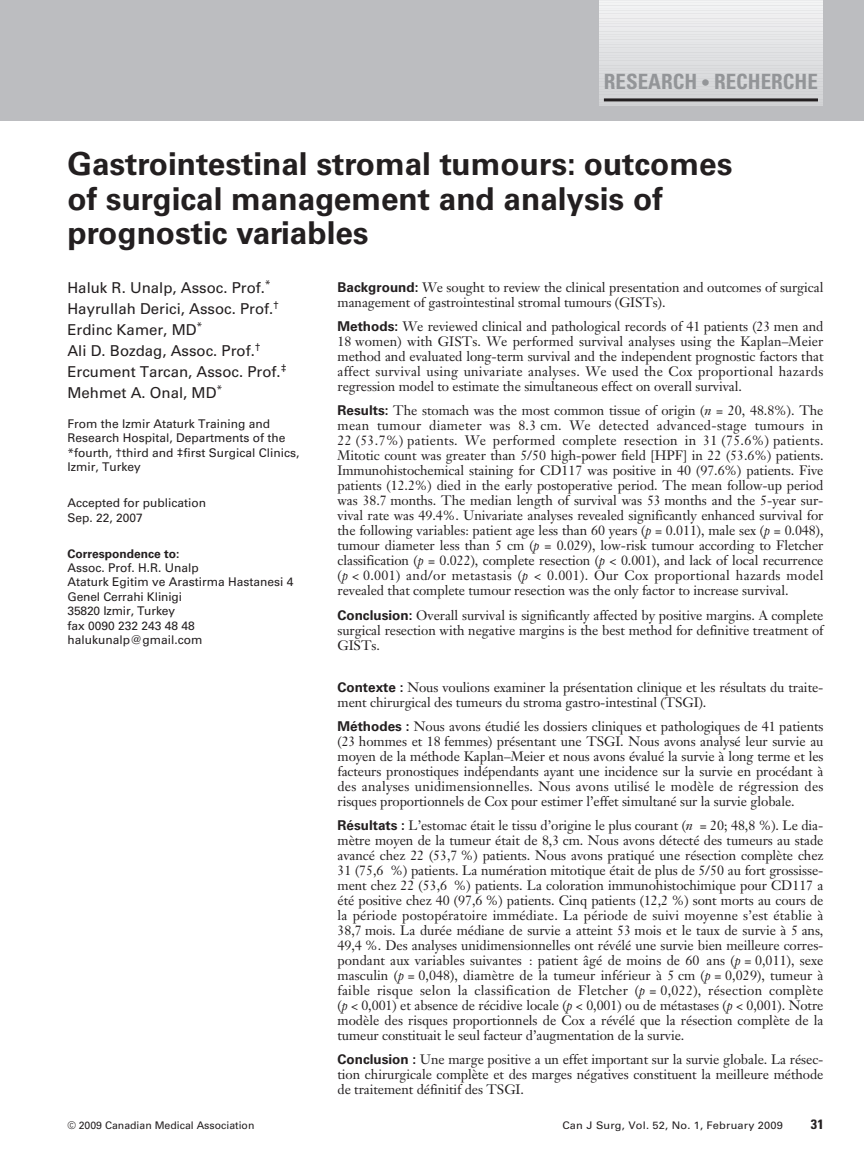
<style>
.page{position:relative;width:864px;height:1175px;background:#fff}
.page>*{position:absolute;margin:0;border:0;box-sizing:border-box;transform-origin:0 0}
.t1{font:700 31.5px/34.5px "Univers";color:#231f20}
.t2{font:700 condensed 21px "Univers";color:#939598}
.t3{font:15px/21px "Univers";color:#231f20}
.t4{font:13.5px/15px "Janson Text";letter-spacing:-.005em;color:#231f20;text-align:justify}
.t5{font:700 condensed 13.5px "Univers";color:#231f20;scale:1.05 1}
.t6{font:12px/14.4px "Univers";color:#231f20}
.t7{font:700 12px "Univers";color:#231f20}
.t8{font:10.5px "Univers";color:#231f20;scale:1.05 1}
.t9{font:10.5px "Univers";color:#231f20}
.s1{font-size:18px}
.s2{font-family:"Univers";font-weight:700}
.s3{font-style:italic}
</style>
<div class="page">
<div style="left:0;top:0;width:864px;height:120px;background:#bcbdc0"></div>
<hr style="left:599px;top:104px;width:223px;height:2px;background:#d1d2d4">
<hr style="left:599px;top:102px;width:223px;height:3px;background:#d2d3d5">
<svg style="left:599px;top:100px;width:223px;height:2px"></svg>
<hr style="left:599px;top:97px;width:223px;height:3px;background:#d4d5d7">
<hr style="left:599px;top:94px;width:223px;height:3px;background:#d4d5d7">
<hr style="left:599px;top:91px;width:223px;height:4px;background:#d5d6d8">
<hr style="left:599px;top:89px;width:223px;height:3px;background:#d6d7d9">
<hr style="left:599px;top:86px;width:223px;height:4px;background:#d7d8da">
<hr style="left:599px;top:83px;width:223px;height:4px;background:#d8d9db">
<hr style="left:599px;top:81px;width:223px;height:3px;background:#d8d9db">
<hr style="left:599px;top:78px;width:223px;height:4px;background:#d9dadc">
<hr style="left:599px;top:76px;width:223px;height:3px;background:#dadbdd">
<hr style="left:599px;top:73px;width:223px;height:3px;background:#dbdcde">
<hr style="left:599px;top:70px;width:223px;height:4px;background:#dcdddf">
<hr style="left:599px;top:68px;width:223px;height:3px;background:#dcdddf">
<hr style="left:599px;top:65px;width:223px;height:4px;background:#dddee0">
<hr style="left:599px;top:63px;width:223px;height:3px;background:#dedfe1">
<hr style="left:599px;top:60px;width:223px;height:3px;background:#dfe0e2">
<hr style="left:599px;top:57px;width:223px;height:4px;background:#e0e1e3">
<hr style="left:599px;top:55px;width:223px;height:3px;background:#e1e2e4">
<hr style="left:599px;top:52px;width:223px;height:4px;background:#e1e2e4">
<hr style="left:599px;top:49px;width:223px;height:4px;background:#e2e3e5">
<hr style="left:599px;top:47px;width:223px;height:3px;background:#e3e4e6">
<hr style="left:599px;top:44px;width:223px;height:4px;background:#e4e5e7">
<hr style="left:599px;top:42px;width:223px;height:3px;background:#e5e6e8">
<hr style="left:599px;top:39px;width:223px;height:3px;background:#e6e7e9">
<hr style="left:599px;top:36px;width:223px;height:4px;background:#e7e8e9">
<hr style="left:599px;top:34px;width:223px;height:3px;background:#e8e9ea">
<hr style="left:599px;top:31px;width:223px;height:4px;background:#e9eaeb">
<hr style="left:599px;top:29px;width:223px;height:3px;background:#eaebec">
<hr style="left:599px;top:26px;width:223px;height:3px;background:#ebebed">
<hr style="left:599px;top:23px;width:223px;height:4px;background:#ececee">
<hr style="left:599px;top:21px;width:223px;height:3px;background:#ededee">
<hr style="left:599px;top:18px;width:223px;height:4px;background:#eeeeef">
<hr style="left:599px;top:16px;width:223px;height:3px;background:#efeff0">
<hr style="left:599px;top:13px;width:223px;height:3px;background:#f0f0f1">
<hr style="left:599px;top:10px;width:223px;height:4px;background:#f0f1f2">
<hr style="left:599px;top:8px;width:223px;height:3px;background:#f1f2f3">
<hr style="left:599px;top:5px;width:223px;height:4px;background:#f2f3f4">
<svg style="left:599px;top:3px;width:223px;height:3px"></svg>
<hr style="left:599px;top:0;width:223px;height:3px;background:#f4f5f5">
<hr style="left:604px;top:98px;width:214px;height:3px;background:#231f20">
<h2 class="t2" style="left:604px;top:74px;width:216px">RESEARCH <span class="s1">•</span> RECHERCHE</h2>
<h1 class="t1" style="left:68px;top:149px;width:667px">Gastrointestinal stromal tumours: outcomes of surgical management and analysis of prognostic variables</h1>
<p class="t3" style="left:68px;top:279px;width:221px">Haluk R. Unalp, Assoc. Prof.<sup>*<br></sup>Hayrullah Derici, Assoc. Prof.<sup>†<br></sup>Erdinc Kamer, MD<sup>*<br></sup>Ali D. Bozdag, Assoc. Prof.<sup>†<br></sup>Ercument Tarcan, Assoc. Prof.<sup>‡<br></sup>Mehmet A. Onal, MD<sup>*</sup></p>
<p class="t6" style="left:68px;top:417px;width:233px">From the Izmir Ataturk Training and Research Hospital, Departments of the *fourth, †third and ‡first Surgical Clinics, Izmir, Turkey</p>
<p class="t4" style="left:338px;top:281px;width:488px"><span class="s2">Background:</span> We sought to review the clinical presentation and outcomes of surgical management of gastrointestinal stromal tumours (GISTs).</p>
<p class="t4" style="left:338px;top:320px;width:488px"><span class="s2">Methods:</span> We reviewed clinical and pathological records of 41 patients (23 men and 18 women) with GISTs. We performed survival analyses using the Kaplan–Meier method and evaluated long-term survival and the independent prognostic factors that affect survival using univariate analyses. We used the Cox proportional hazards regression model to estimate the simultaneous effect on overall survival.</p>
<p class="t4" style="left:338px;top:404px;width:488px"><span class="s2">Results:</span> The stomach was the most common tissue of origin (<span class="s3">n</span> = 20, 48.8%). The mean tumour diameter was 8.3 cm. We detected advanced-stage tumours in 22 (53.7%) patients. We performed complete resection in 31 (75.6%) patients.<br>Mitotic count was greater than 5/50 high-power field [HPF] in 22 (53.6%) patients.<br>Immunohistochemical staining for CD117 was positive in 40 (97.6%) patients. Five patients (12.2%) died in the early postoperative period. The mean follow-up period was 38.7 months. The median length of survival was 53 months and the 5-year sur&shy;vival rate was 49.4%. Univariate analyses revealed significantly enhanced survival for the following variables: patient age less than 60 years (<span class="s3">p</span> = 0.011), male sex (<span class="s3">p</span> = 0.048), tumour diameter less than 5 cm (<span class="s3">p</span> = 0.029), low-risk tumour according to Fletcher classification (<span class="s3">p</span> = 0.022), complete resection (<span class="s3">p</span> &lt; 0.001), and lack of local recurrence (<span class="s3">p</span> &lt; 0.001) and/or metastasis (<span class="s3">p</span> &lt; 0.001). Our Cox proportional hazards model revealed that complete tumour resection was the only factor to increase survival.</p>
<p class="t4" style="left:338px;top:608px;width:488px"><span class="s2">Conclusion:</span> Overall survival is significantly affected by positive margins. A complete surgical resection with negative margins is the best method for definitive treatment of GISTs.</p>
<p class="t4" style="left:338px;top:680px;width:488px"><span class="s2">Contexte :</span> Nous voulions examiner la présentation clinique et les résultats du traite&shy;ment chirurgical des tumeurs du stroma gastro-intestinal (TSGI).</p>
<p class="t4" style="left:338px;top:719px;width:488px"><span class="s2">Méthodes :</span> Nous avons étudié les dossiers cliniques et pathologiques de 41 patients (23 hommes et 18 femmes) présentant une TSGI. Nous avons analysé leur survie au moyen de la méthode Kaplan–Meier et nous avons évalué la survie à long terme et les facteurs pronostiques indépendants ayant une incidence sur la survie en procédant à des analyses unidimensionnelles. Nous avons utilisé le modèle de régression des risques proportionnels de Cox pour estimer l’effet simultané sur la survie globale.</p>
<p class="t4" style="left:338px;top:818px;width:488px"><span class="s2">Résultats :</span> L’estomac était le tissu d’origine le plus courant (<span class="s3">n</span> = 20; 48,8 %). Le dia&shy;mètre moyen de la tumeur était de 8,3 cm. Nous avons détecté des tumeurs au stade avancé chez 22 (53,7 %) patients. Nous avons pratiqué une résection complète chez 31 (75,6 %) patients. La numération mitotique était de plus de 5/50 au fort grossisse&shy;ment chez 22 (53,6 %) patients. La coloration immunohistochimique pour CD117 a été positive chez 40 (97,6 %) patients. Cinq patients (12,2 %) sont morts au cours de la période postopératoire immédiate. La période de suivi moyenne s’est établie à 38,7 mois. La durée médiane de survie a atteint 53 mois et le taux de survie à 5 ans, 49,4 %. Des analyses unidimensionnelles ont révélé une survie bien meilleure corres&shy;pondant aux variables suivantes : patient âgé de moins de 60 ans (<span class="s3">p</span> = 0,011), sexe masculin (<span class="s3">p</span> = 0,048), diamètre de la tumeur inférieur à 5 cm (<span class="s3">p</span> = 0,029), tumeur à faible risque selon la classification de Fletcher (<span class="s3">p</span> = 0,022), résection complète (<span class="s3">p</span> &lt; 0,001) et absence de récidive locale (<span class="s3">p</span> &lt; 0,001) ou de métastases (<span class="s3">p</span> &lt; 0,001). Notre modèle des risques proportionnels de Cox a révélé que la résection complète de la tumeur constituait le seul facteur d’augmentation de la survie.</p>
<p class="t4" style="left:338px;top:1052px;width:488px"><span class="s2">Conclusion :</span> Une marge positive a un effet important sur la survie globale. La résec&shy;tion chirurgicale complète et des marges négatives constituent la meilleure méthode de traitement définitif des TSGI.</p>
<p class="t6" style="left:68px;top:497px;width:140px">Accepted for publication<br>Sep. 22, 2007</p>
<p class="t7" style="left:68px;top:549px;width:113px">Correspondence to:</p>
<p class="t6" style="left:68px;top:561px;width:227px">Assoc. Prof. H.R. Unalp<br>Ataturk Egitim ve Arastirma Hastanesi 4<br>Genel Cerrahi Klinigi<br>35820 Izmir, Turkey<br>fax 0090 232 243 48 48 halukunalp@gmail.com</p>
<p class="t9" style="left:68px;top:1121px;width:188px">© 2009 Canadian Medical Association</p>
<p class="t8" style="left:562px;top:1121px;width:212px">Can J Surg, Vol. 52, No. 1, February 2009</p>
<p class="t5" style="left:811px;top:1119px;width:14px">31</p>
</div>
